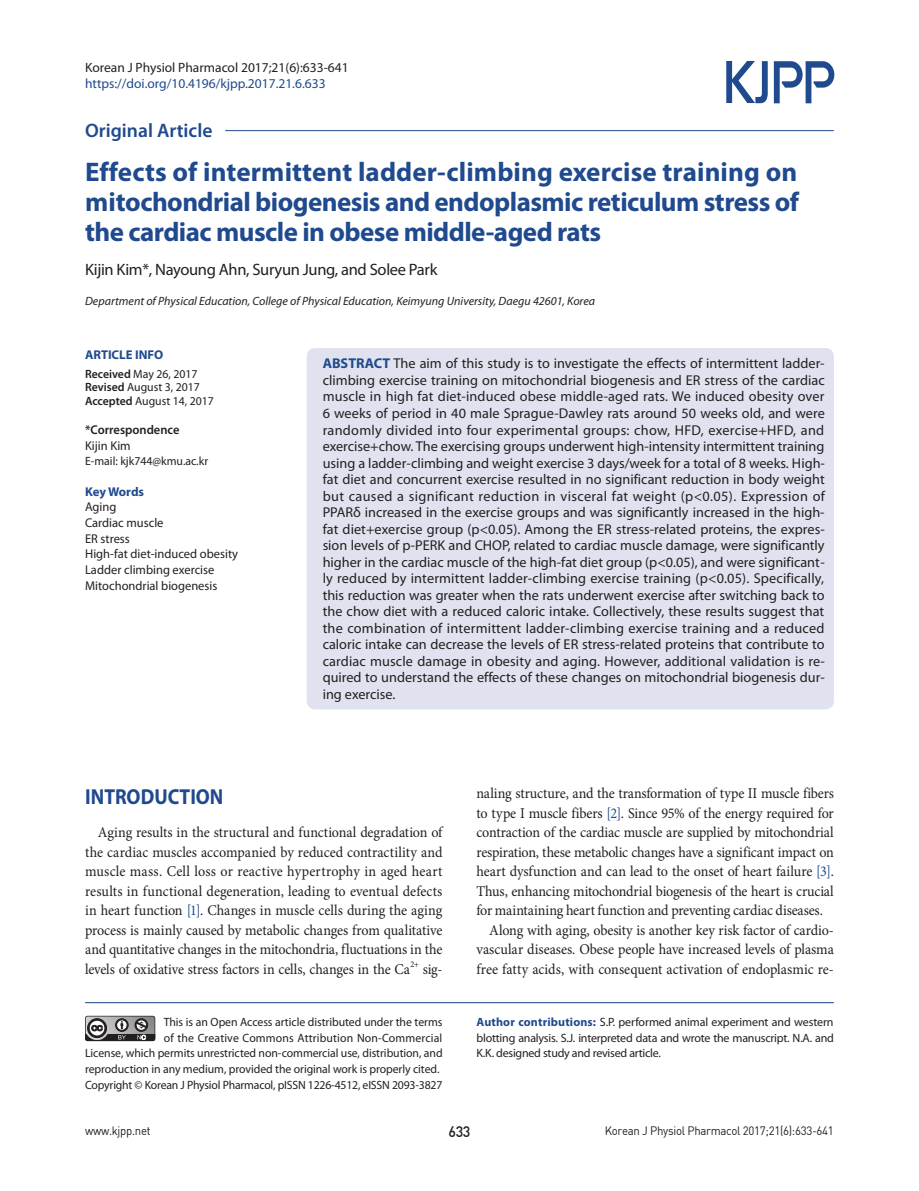
<style>
.page{position:relative;width:919px;height:1191px;background:#fff}
.page>*{position:absolute;margin:0;border:0;box-sizing:border-box;transform-origin:0 0}
.t1{font:700 27px/30px "Myriad Pro";letter-spacing:-.02em;color:#204a8e;text-align:justify}
.t2{font:700 21.75px "Myriad Pro";color:#204a8e;scale:.9 1}
.t3{font:600 19.5px "Myriad Pro";color:#204a8e}
.t4{font:16.5px "Myriad Pro";letter-spacing:-.02em;color:#231f20}
.t5{font:15px/19.5px "Minion Pro";letter-spacing:-.01em;color:#231f20;text-align:justify;scale:.94 1}
.t6{font:15px "Dinmed";color:#231f20;scale:.95 1}
.t7{font:14.25px/16.5px "Myriad Pro";color:#231f20;text-align:justify}
.t8{font:13.5px "Myriad Pro";color:#204a8e}
.t9{font:13.5px "Myriad Pro";color:#231f20}
.t10{font:12.75px/15.8px "Myriad Pro";color:#231f20}
.t11{font:700 12.75px "Myriad Pro";color:#204a8e}
.t12{font:600 12.75px "Myriad Pro";color:#231f20}
.t13{font:12px/15.8px "Myriad Pro";letter-spacing:-.005em;color:#231f20;text-align:justify}
.t14{font:italic 12px "Myriad Pro";color:#231f20}
.t15{font:12px "Dinreg";letter-spacing:-.025em;color:#231f20;scale:.95 1}
.t16{font:8.7px "Minion Pro";color:#231f20;scale:.94 1}
.s1{font-weight:600}
.s2{font-weight:700;color:#204a8e}
.s3{color:#204a8e}
</style>
<div class="page">
<hr style="left:85px;top:1002px;width:748px;height:1px;background:#204a8e">
<svg style="left:85px;top:1015px;width:70px;height:26px;background:#7c7b7b"></svg>
<hr style="left:225px;top:130px;width:608px;height:1px;background:#204a8e">
<svg style="left:726px;top:61px;width:108px;height:42px"></svg>
<div style="left:306px;top:348px;width:527px;height:361px;background:#e0e3ef;border-radius:9px"></div>
<p class="t9" style="left:85px;top:59px;width:265px">Korean J Physiol Pharmacol 2017;21(6):633-641</p>
<p class="t8" style="left:85px;top:76px;width:242px">https://doi.org/10.4196/kjpp.2017.21.6.633</p>
<h3 class="t3" style="left:85px;top:118px;width:129px">Original Article</h3>
<h1 class="t1" style="left:85px;top:156px;width:715px">Effects of intermittent ladder-climbing exercise training on mitochondrial biogenesis and endoplasmic reticulum stress of the cardiac muscle in obese middle-aged rats</h1>
<p class="t4" style="left:85px;top:259px;width:354px">Kijin Kim*, Nayoung Ahn, Suryun Jung, and Solee Park</p>
<p class="t14" style="left:85px;top:293px;width:511px">Department of Physical Education, College of Physical Education, Keimyung University, Daegu 42601, Korea</p>
<p class="t11" style="left:85px;top:346px;width:80px">ARTICLE INFO</p>
<p class="t13" style="left:85px;top:366px;width:130px;line-height:13.5px;text-align:left"><span class="s1">Received</span> May 26, 2017<br><span class="s1">Revised</span> August 3, 2017<br><span class="s1">Accepted</span> August 14, 2017</p>
<p class="t12" style="left:85px;top:422px;width:96px">*Correspondence</p>
<p class="t10" style="left:85px;top:438px;width:47px">Kijin Kim</p>
<p class="t13" style="left:85px;top:453px;width:125px">E-mail: kjk744@kmu.ac.kr</p>
<p class="t11" style="left:85px;top:483px;width:61px">Key Words</p>
<p class="t10" style="left:85px;top:498px;width:155px">Aging<br>Cardiac muscle<br>ER stress<br>High-fat diet-induced obesity<br>Ladder climbing exercise<br>Mitochondrial biogenesis</p>
<p class="t7" style="left:322px;top:355px;width:504px"><span class="s2">ABSTRACT</span> The aim of this study is to investigate the effects of intermittent ladder&shy;climbing exercise training on mitochondrial biogenesis and ER stress of the cardiac muscle in high fat diet-induced obese middle-aged rats. We induced obesity over 6 weeks of period in 40 male Sprague-Dawley rats around 50 weeks old, and were randomly divided into four experimental groups: chow, HFD, exercise+HFD, and exercise+chow. The exercising groups underwent high-intensity intermittent training using a ladder-climbing and weight exercise 3 days/week for a total of 8 weeks. High&shy;fat diet and concurrent exercise resulted in no significant reduction in body weight but caused a significant reduction in visceral fat weight (p&lt;0.05). Expression of PPARδ increased in the exercise groups and was significantly increased in the high&shy;fat diet+exercise group (p&lt;0.05). Among the ER stress-related proteins, the expres&shy;sion levels of p-PERK and CHOP, related to cardiac muscle damage, were significantly higher in the cardiac muscle of the high-fat diet group (p&lt;0.05), and were significant&shy;ly reduced by intermittent ladder-climbing exercise training (p&lt;0.05). Specifically, this reduction was greater when the rats underwent exercise after switching back to the chow diet with a reduced caloric intake. Collectively, these results suggest that the combination of intermittent ladder-climbing exercise training and a reduced caloric intake can decrease the levels of ER stress-related proteins that contribute to cardiac muscle damage in obesity and aging. However, additional validation is re&shy;quired to understand the effects of these changes on mitochondrial biogenesis dur&shy;ing exercise.</p>
<h2 class="t2" style="left:85px;top:782px;width:155px">INTRODUCTION</h2>
<p class="t5" style="left:85px;top:823px;width:381px;text-indent:13px">Aging results in the structural and functional degradation of the cardiac muscles accompanied by reduced contractility and muscle mass. Cell loss or reactive hypertrophy in aged heart results in functional degeneration, leading to eventual defects in heart function <span class="s3">[1]</span>. Changes in muscle cells during the aging process is mainly caused by metabolic changes from qualitative and quantitative changes in the mitochondria, fluctuations in the levels of oxidative stress factors in cells, changes in the Ca</p>
<p class="t16" style="left:410px;top:958px;width:11px">2+</p>
<p class="t5" style="left:423px;top:959px;width:22px">sig-</p>
<p class="t13" style="left:85px;top:1013px;width:359px;text-align:right">This is an Open Access article distributed under the terms<br>of the Creative Commons Attribution Non-Commercial<br>License, which permits unrestricted non-commercial use, distribution, and reproduction in any medium, provided the original work is properly cited.<br>Copyright © Korean J Physiol Pharmacol, pISSN 1226-4512, eISSN 2093-3827</p>
<p class="t5" style="left:476px;top:784px;width:381px">naling structure, and the transformation of type II muscle fibers</p>
<p class="t5" style="left:476px;top:803px;width:381px">to type I muscle fibers <span class="s3">[2]</span>. Since 95% of the energy required for</p>
<p class="t5" style="left:476px;top:823px;width:381px">contraction of the cardiac muscle are supplied by mitochondrial</p>
<p class="t5" style="left:476px;top:842px;width:381px">respiration, these metabolic changes have a significant impact on</p>
<p class="t5" style="left:476px;top:862px;width:381px">heart dysfunction and can lead to the onset of heart failure <span class="s3">[3]</span>.</p>
<p class="t5" style="left:476px;top:881px;width:381px">Thus, enhancing mitochondrial biogenesis of the heart is crucial</p>
<p class="t5" style="left:476px;top:901px;width:370px">for maintaining heart function and preventing cardiac diseases.</p>
<p class="t5" style="left:489px;top:920px;width:368px">Along with aging, obesity is another key risk factor of cardio-</p>
<p class="t5" style="left:476px;top:940px;width:381px">vascular diseases. Obese people have increased levels of plasma</p>
<p class="t5" style="left:476px;top:959px;width:381px">free fatty acids, with consequent activation of endoplasmic re-</p>
<p class="t13" style="left:476px;top:1013px;width:359px"><span class="s2">Author contributions:</span> S.P. performed animal experiment and western blotting analysis. S.J. interpreted data and wrote the manuscript. N.A. and K.K. designed study and revised article.</p>
<p class="t15" style="left:85px;top:1123px;width:70px">www.kjpp.net</p>
<p class="t6" style="left:448px;top:1122px;width:25px">633</p>
<p class="t15" style="left:604px;top:1123px;width:243px">Korean J Physiol Pharmacol 2017;21(6):633-641</p>
</div>
